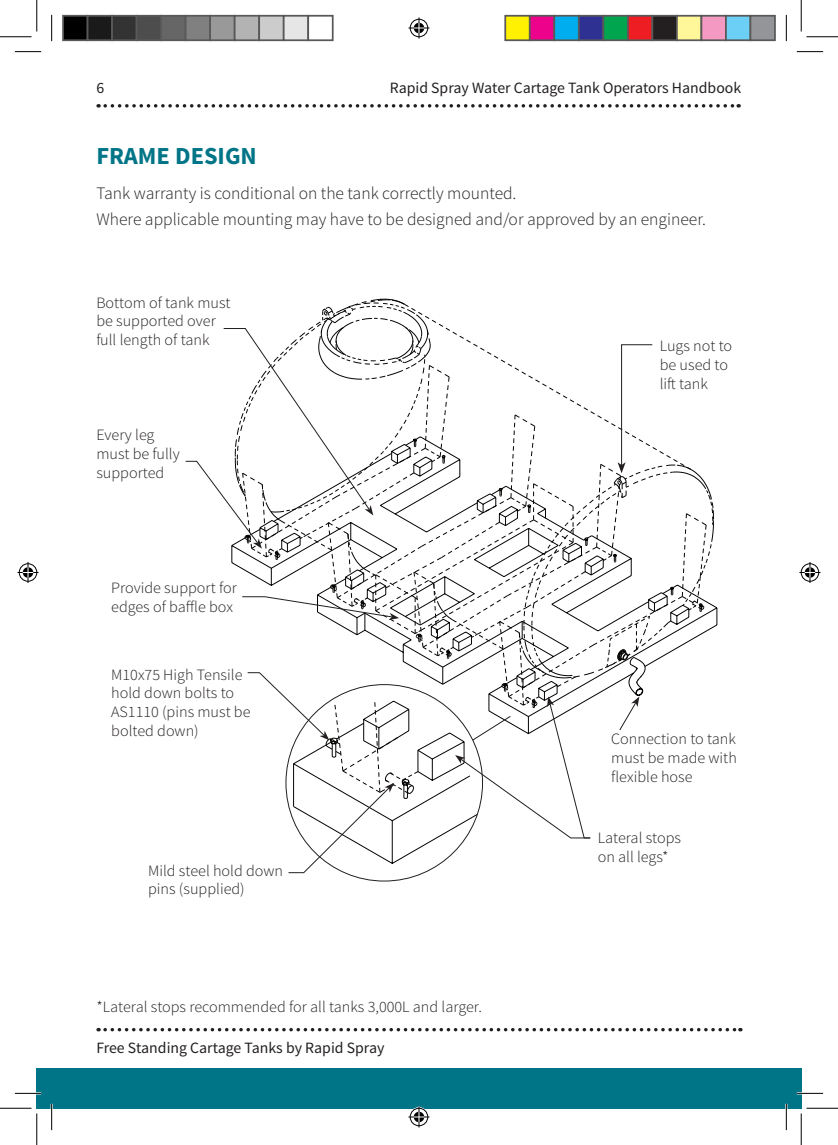
<style>
.page{position:relative;width:838px;height:1145px;background:#fff}
.page>*{position:absolute;margin:0;border:0;box-sizing:border-box;transform-origin:0 0}
.t1{font:700 24.5px "Source Sans Pro";color:#007587}
.t2{font:300 17.5px/25.9px "Source Sans Pro";color:#231f20}
.t3{font:300 15.75px/18.9px "Source Sans Pro";color:#231f20}
.t4{font:15.75px "Source Sans Pro";color:#231f20}
</style>
<div class="page">
<svg style="left:105px;top:1028px;width:635px;height:3px"></svg>
<div style="left:37px;top:1068px;width:764px;height:40px;background:#007587"></div>
<svg style="left:105px;top:104px;width:634px;height:4px"></svg>
<svg style="left:185px;top:299px;width:529px;height:575px"></svg>
<hr style="left:15px;top:1092px;width:26px;height:2px;background:#fff">
<hr style="left:796px;top:1092px;width:27px;height:2px;background:#fff">
<hr style="left:51px;top:1104px;width:2px;height:26px;background:#fff">
<hr style="left:785px;top:1104px;width:2px;height:26px;background:#fff">
<svg style="left:15px;top:51px;width:26px;height:1px"></svg>
<svg style="left:796px;top:51px;width:27px;height:1px"></svg>
<svg style="left:15px;top:1093px;width:26px;height:1px"></svg>
<svg style="left:796px;top:1093px;width:27px;height:1px"></svg>
<svg style="left:51px;top:15px;width:1px;height:26px"></svg>
<svg style="left:51px;top:1104px;width:1px;height:26px"></svg>
<svg style="left:786px;top:15px;width:1px;height:26px"></svg>
<svg style="left:786px;top:1104px;width:1px;height:26px"></svg>
<hr style="left:0;top:36px;width:32px;height:1px;background:#000">
<hr style="left:806px;top:36px;width:31px;height:1px;background:#000">
<hr style="left:0;top:1108px;width:32px;height:1px;background:#000">
<hr style="left:806px;top:1108px;width:31px;height:1px;background:#000">
<hr style="left:36px;top:0;width:1px;height:31px;background:#000">
<hr style="left:36px;top:1113px;width:1px;height:32px;background:#000">
<hr style="left:800px;top:0;width:1px;height:31px;background:#000">
<hr style="left:800px;top:1113px;width:1px;height:32px;background:#000">
<svg style="left:408px;top:18px;width:21px;height:21px"></svg>
<svg style="left:408px;top:1106px;width:21px;height:21px"></svg>
<svg style="left:18px;top:562px;width:21px;height:21px"></svg>
<svg style="left:799px;top:562px;width:21px;height:21px"></svg>
<div style="left:63px;top:16px;width:25px;height:24px;background:#000"></div>
<div style="left:62px;top:15px;width:26px;height:26px;border:2px solid #595959"></div>
<div style="left:88px;top:16px;width:24px;height:24px;background:#1a1a1a"></div>
<div style="left:87px;top:15px;width:26px;height:26px;border:2px solid #595959"></div>
<div style="left:112px;top:16px;width:25px;height:24px;background:#333"></div>
<div style="left:111px;top:15px;width:26px;height:26px;border:2px solid #595959"></div>
<div style="left:137px;top:16px;width:24px;height:24px;background:#4d4d4d"></div>
<div style="left:136px;top:15px;width:26px;height:26px;border:2px solid #595959"></div>
<div style="left:161px;top:16px;width:25px;height:24px;background:#666"></div>
<div style="left:160px;top:15px;width:26px;height:26px;border:2px solid #595959"></div>
<div style="left:186px;top:16px;width:24px;height:24px;background:#808080"></div>
<div style="left:185px;top:15px;width:26px;height:26px;border:2px solid #595959"></div>
<div style="left:210px;top:16px;width:25px;height:24px;background:#999"></div>
<div style="left:209px;top:15px;width:26px;height:26px;border:2px solid #595959"></div>
<div style="left:235px;top:16px;width:24px;height:24px;background:#b3b3b3"></div>
<div style="left:234px;top:15px;width:26px;height:26px;border:2px solid #595959"></div>
<div style="left:259px;top:16px;width:25px;height:24px;background:#ccc"></div>
<div style="left:258px;top:15px;width:26px;height:26px;border:2px solid #595959"></div>
<div style="left:284px;top:16px;width:24px;height:24px;background:#e6e6e6"></div>
<div style="left:283px;top:15px;width:26px;height:26px;border:2px solid #595959"></div>
<div style="left:307px;top:15px;width:26px;height:26px;border:2px solid #595959"></div>
<div style="left:505px;top:16px;width:24px;height:24px;background:#fff101"></div>
<div style="left:504px;top:15px;width:26px;height:26px;border:2px solid #595959"></div>
<div style="left:529px;top:16px;width:25px;height:24px;background:#ed028c"></div>
<div style="left:529px;top:15px;width:26px;height:26px;border:2px solid #595959"></div>
<div style="left:554px;top:16px;width:24px;height:24px;background:#00aeef"></div>
<div style="left:553px;top:15px;width:26px;height:26px;border:2px solid #595959"></div>
<div style="left:578px;top:16px;width:25px;height:24px;background:#2e3092"></div>
<div style="left:578px;top:15px;width:26px;height:26px;border:2px solid #595959"></div>
<div style="left:603px;top:16px;width:24px;height:24px;background:#00a54f"></div>
<div style="left:602px;top:15px;width:26px;height:26px;border:2px solid #595959"></div>
<div style="left:627px;top:16px;width:25px;height:24px;background:#ee1d23"></div>
<div style="left:627px;top:15px;width:26px;height:26px;border:2px solid #595959"></div>
<div style="left:652px;top:16px;width:24px;height:24px;background:#231f20"></div>
<div style="left:651px;top:15px;width:26px;height:26px;border:2px solid #595959"></div>
<div style="left:676px;top:16px;width:25px;height:24px;background:#fff79a"></div>
<div style="left:676px;top:15px;width:26px;height:26px;border:2px solid #595959"></div>
<div style="left:701px;top:16px;width:24px;height:24px;background:#f499c2"></div>
<div style="left:700px;top:15px;width:26px;height:26px;border:2px solid #595959"></div>
<div style="left:725px;top:16px;width:25px;height:24px;background:#6bcff6"></div>
<div style="left:725px;top:15px;width:26px;height:26px;border:2px solid #595959"></div>
<div style="left:750px;top:16px;width:24px;height:24px;background:#939598"></div>
<div style="left:749px;top:15px;width:26px;height:26px;border:2px solid #595959"></div>
<p class="t4" style="left:96px;top:78px;width:9px">6</p>
<p class="t4" style="left:390px;top:78px;width:353px">Rapid Spray Water Cartage Tank Operators Handbook</p>
<h1 class="t1" style="left:96px;top:140px;width:162px">FRAME DESIGN</h1>
<p class="t2" style="left:96px;top:181px;width:611px">Tank warranty is conditional on the tank correctly mounted.<br>Where applicable mounting may have to be designed and/or approved by an engineer.</p>
<p class="t3" style="left:96px;top:293px;width:136px">Bottom of tank must be supported over full length of tank</p>
<p class="t3" style="left:96px;top:425px;width:85px">Every leg must be fully supported</p>
<p class="t3" style="left:111px;top:579px;width:127px">Provide support for edges of baffle box</p>
<p class="t3" style="left:111px;top:665px;width:141px">M10x75 High Tensile hold down bolts to<br>AS1110 (pins must be bolted down)</p>
<p class="t3" style="left:148px;top:861px;width:136px">Mild steel hold down pins (supplied)</p>
<p class="t3" style="left:96px;top:997px;width:387px">*Lateral stops recommended for all tanks 3,000L and larger.</p>
<p class="t4" style="left:96px;top:1038px;width:289px">Free Standing Cartage Tanks by Rapid Spray</p>
<p class="t3" style="left:659px;top:337px;width:74px">Lugs not to be used to lift tank</p>
<p class="t3" style="left:611px;top:729px;width:127px;text-align:justify">Connection to tank must be made with flexible hose</p>
<p class="t3" style="left:597px;top:828px;width:85px">Lateral stops on all legs*</p>
</div>
